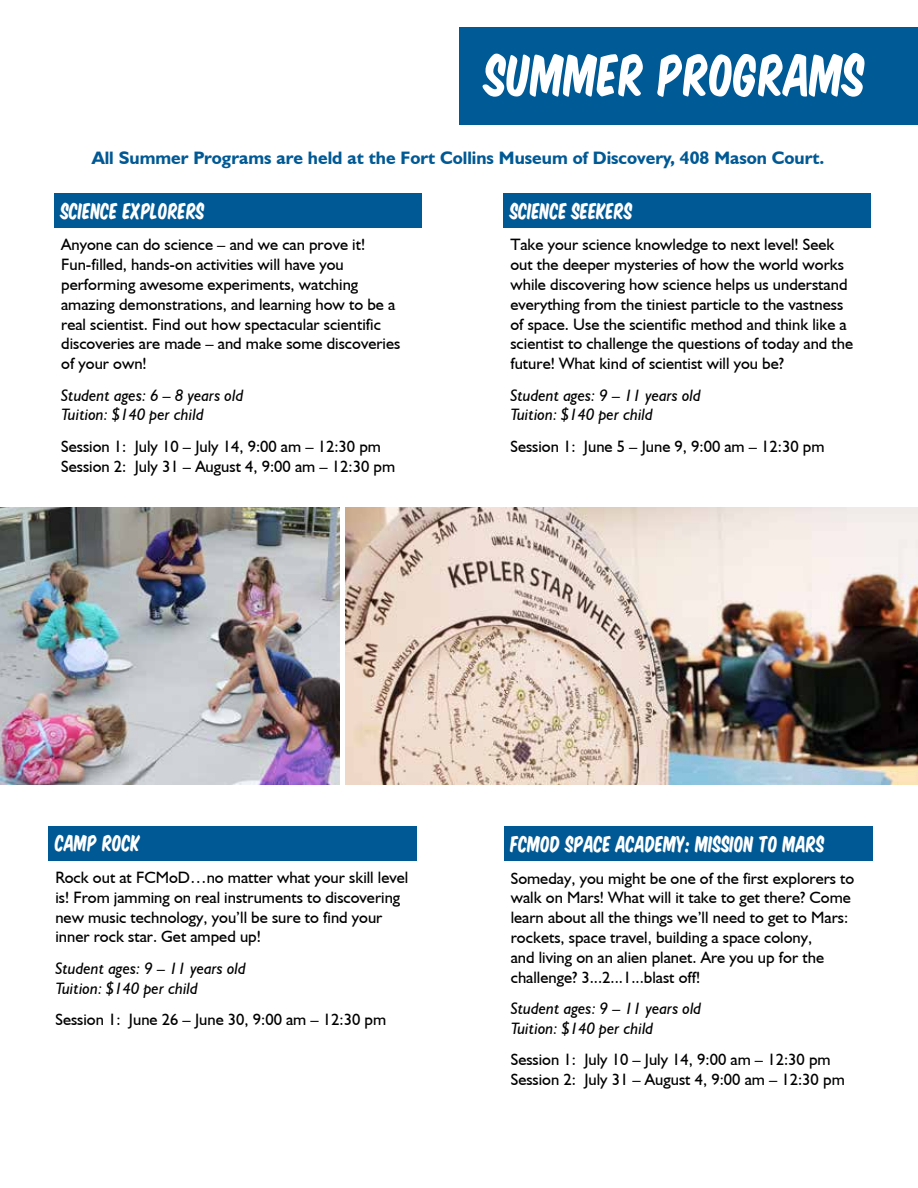
<style>
.page{position:relative;width:918px;height:1188px;background:#fff}
.page>*{position:absolute;margin:0;border:0;box-sizing:border-box;transform-origin:0 0}
.t1{font:54px "Komika Title";color:#fff}
.t2{font:21px "Komika Title";color:#fff}
.t3{font:700 18px "Humanist 521 BT";color:#005994}
.t4{font:16.5px/19.8px "Humanist 521 BT";color:#000}
.t5{font:italic 16.5px/19.8px "Humanist 521 BT";color:#000}
</style>
<div class="page">
<div style="left:459px;top:27px;width:459px;height:97px;background:#005a96"></div>
<div style="left:54px;top:194px;width:368px;height:34px;background:#005994"></div>
<div style="left:504px;top:826px;width:368px;height:35px;background:#005994"></div>
<div style="left:503px;top:194px;width:368px;height:34px;background:#005994"></div>
<div style="left:48px;top:826px;width:368px;height:35px;background:#005994"></div>
<img style="left:0;top:507px;width:339px;height:278px">
<img style="left:345px;top:507px;width:573px;height:278px">
<h1 class="t1" style="left:486px;top:35px;width:382px">SUMMER PROGRAMS</h1>
<p class="t3" style="left:92px;top:147px;width:734px">All Summer Programs are held at the Fort Collins Museum of Discovery, 408 Mason Court.</p>
<p class="t2" style="left:61px;top:195px;width:145px">SCIENCE EXPLORERS</p>
<p class="t4" style="left:61px;top:234px;width:341px">Anyone can do science – and we can prove it!<br>Fun-filled, hands-on activities will have you performing awesome experiments, watching amazing demonstrations, and learning how to be a real scientist. Find out how spectacular scientific discoveries are made – and make some discoveries of your own!</p>
<p class="t5" style="left:61px;top:385px;width:184px">Student ages: 6 – 8 years old<br>Tuition: $140 per child</p>
<p class="t4" style="left:61px;top:436px;width:336px">Session 1: July 10 – July 14, 9:00 am – 12:30 pm<br>Session 2: July 31 – August 4, 9:00 am – 12:30 pm</p>
<p class="t2" style="left:510px;top:195px;width:124px">SCIENCE SEEKERS</p>
<p class="t4" style="left:510px;top:234px;width:344px">Take your science knowledge to next level! Seek out the deeper mysteries of how the world works while discovering how science helps us understand everything from the tiniest particle to the vastness of space. Use the scientific method and think like a scientist to challenge the questions of today and the future! What kind of scientist will you be?</p>
<p class="t5" style="left:510px;top:385px;width:192px">Student ages: 9 – 11 years old<br>Tuition: $140 per child</p>
<p class="t4" style="left:510px;top:436px;width:316px">Session 1: June 5 – June 9, 9:00 am – 12:30 pm</p>
<p class="t2" style="left:55px;top:828px;width:87px">CAMP ROCK</p>
<p class="t4" style="left:55px;top:867px;width:354px">Rock out at FCMoD…no matter what your skill level is! From jamming on real instruments to discovering new music technology, you’ll be sure to find your inner rock star. Get amped up!</p>
<p class="t5" style="left:55px;top:958px;width:192px">Student ages: 9 – 11 years old<br>Tuition: $140 per child</p>
<p class="t4" style="left:55px;top:1009px;width:332px">Session 1: June 26 – June 30, 9:00 am – 12:30 pm</p>
<p class="t2" style="left:511px;top:828px;width:316px">FCMOD SPACE ACADEMY: MISSION TO MARS</p>
<p class="t4" style="left:511px;top:868px;width:345px">Someday, you might be one of the first explorers to walk on Mars! What will it take to get there? Come learn about all the things we’ll need to get to Mars: rockets, space travel, building a space colony,<br>and living on an alien planet. Are you up for the challenge? 3...2...1...blast off!</p>
<p class="t5" style="left:511px;top:998px;width:192px">Student ages: 9 – 11 years old<br>Tuition: $140 per child</p>
<p class="t4" style="left:511px;top:1049px;width:336px">Session 1: July 10 – July 14, 9:00 am – 12:30 pm<br>Session 2: July 31 – August 4, 9:00 am – 12:30 pm</p>
</div>
